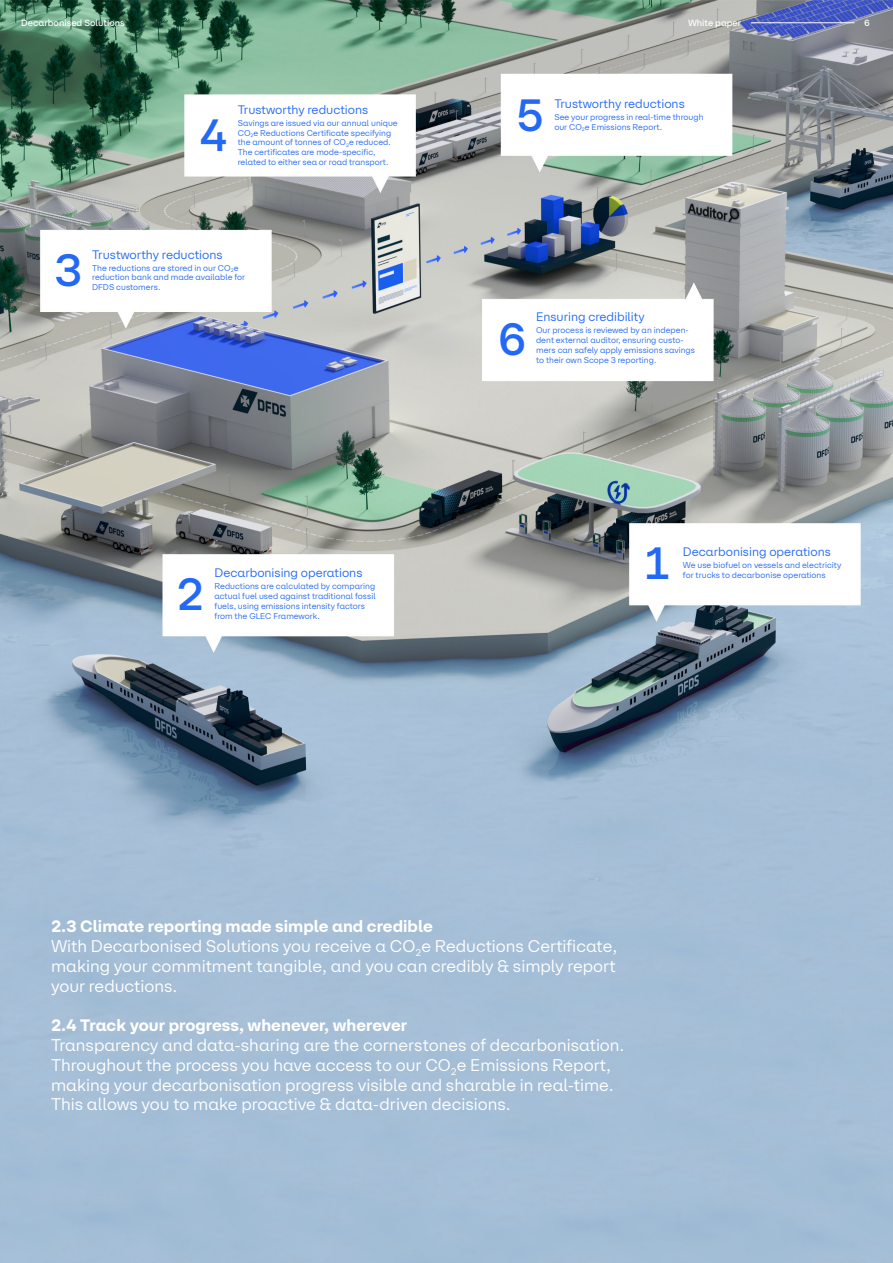
<style>
.page{position:relative;width:893px;height:1263px;background:#fff}
.page>*{position:absolute;margin:0;border:0;box-sizing:border-box;transform-origin:0 0}
.t1{font:500 45.15px "DFDS Sans";color:#2369f5}
.t2{font:16.5px/19.8px "DFDS Sans Offc";color:#fff;text-align:justify}
.t3{font:700 16.5px "DFDS Sans Offc";color:#fff}
.t4{font:12px "DFDS Sans";color:#2369f5}
.t5{font:500 9px "DFDS Sans";color:#fff}
.t6{font:8.25px/9.9px "DFDS Sans";color:#2369f5}
</style>
<div class="page">
<img style="left:0;top:0;width:893px;height:1263px">
<hr style="left:751px;top:23px;width:103px;height:1px;background:#fff">
<p class="t5" style="left:21px;top:17px;width:105px">Decarbonised Solutions</p>
<p class="t5" style="left:688px;top:17px;width:55px">White paper</p>
<p class="t5" style="left:864px;top:17px;width:7px">6</p>
<p class="t1" style="left:200px;top:108px;width:30px">4</p>
<p class="t4" style="left:238px;top:102px;width:132px">Trustworthy reductions</p>
<p class="t6" style="left:238px;top:118px;width:162px">Savings are issued via our annual unique CO<sub>2</sub>e Reductions Certificate specifying the amount of tonnes of CO<sub>2</sub>e reduced.<br>The certificates are mode-specific,</p>
<p class="t6" style="left:238px;top:157px;width:152px">related to either sea or road transport.</p>
<p class="t1" style="left:54px;top:243px;width:30px">3</p>
<p class="t4" style="left:92px;top:247px;width:132px">Trustworthy reductions</p>
<p class="t6" style="left:92px;top:262px;width:155px">The reductions are stored in our CO<sub>2</sub>e reduction bank and made available for<br>DFDS customers.</p>
<p class="t1" style="left:176px;top:567px;width:29px">2</p>
<p class="t4" style="left:214px;top:566px;width:149px">Decarbonising operations</p>
<p class="t6" style="left:214px;top:581px;width:163px">Reductions are calculated by comparing actual fuel used against traditional fossil fuels, using emissions intensity factors from the GLEC Framework.</p>
<p class="t1" style="left:516px;top:87px;width:29px">5</p>
<p class="t4" style="left:554px;top:96px;width:132px">Trustworthy reductions</p>
<p class="t6" style="left:554px;top:112px;width:151px">See your progress in real-time through</p>
<p class="t6" style="left:554px;top:121px;width:109px">our CO<sub>2</sub>e Emissions Report.</p>
<p class="t1" style="left:498px;top:312px;width:30px">6</p>
<p class="t4" style="left:536px;top:310px;width:110px">Ensuring credibility</p>
<p class="t6" style="left:536px;top:325px;width:154px">Our process is reviewed by an indepen&shy;dent external auditor, ensuring custo-</p>
<p class="t6" style="left:536px;top:345px;width:160px">mers can safely apply emissions savings to their own Scope 3 reporting.</p>
<p class="t1" style="left:645px;top:535px;width:26px">1</p>
<p class="t4" style="left:683px;top:544px;width:149px">Decarbonising operations</p>
<p class="t6" style="left:683px;top:560px;width:160px">We use biofuel on vessels and electricity for trucks to decarbonise operations</p>
<p class="t3" style="left:51px;top:916px;width:383px">2.3 Climate reporting made simple and credible</p>
<p class="t2" style="left:51px;top:936px;width:568px">With Decarbonised Solutions you receive a CO<sub>2</sub>e Reductions Certificate, making your commitment tangible, and you can credibly &amp; simply report your reductions.</p>
<p class="t3" style="left:51px;top:1015px;width:358px">2.4 Track your progress, whenever, wherever</p>
<p class="t2" style="left:51px;top:1035px;width:575px;text-align:left">Transparency and data-sharing are the cornerstones of decarbonisation.<br>Throughout the process you have access to our CO<sub>2</sub>e Emissions Report, making your decarbonisation progress visible and sharable in real-time.<br>This allows you to make proactive &amp; data-driven decisions.</p>
</div>
